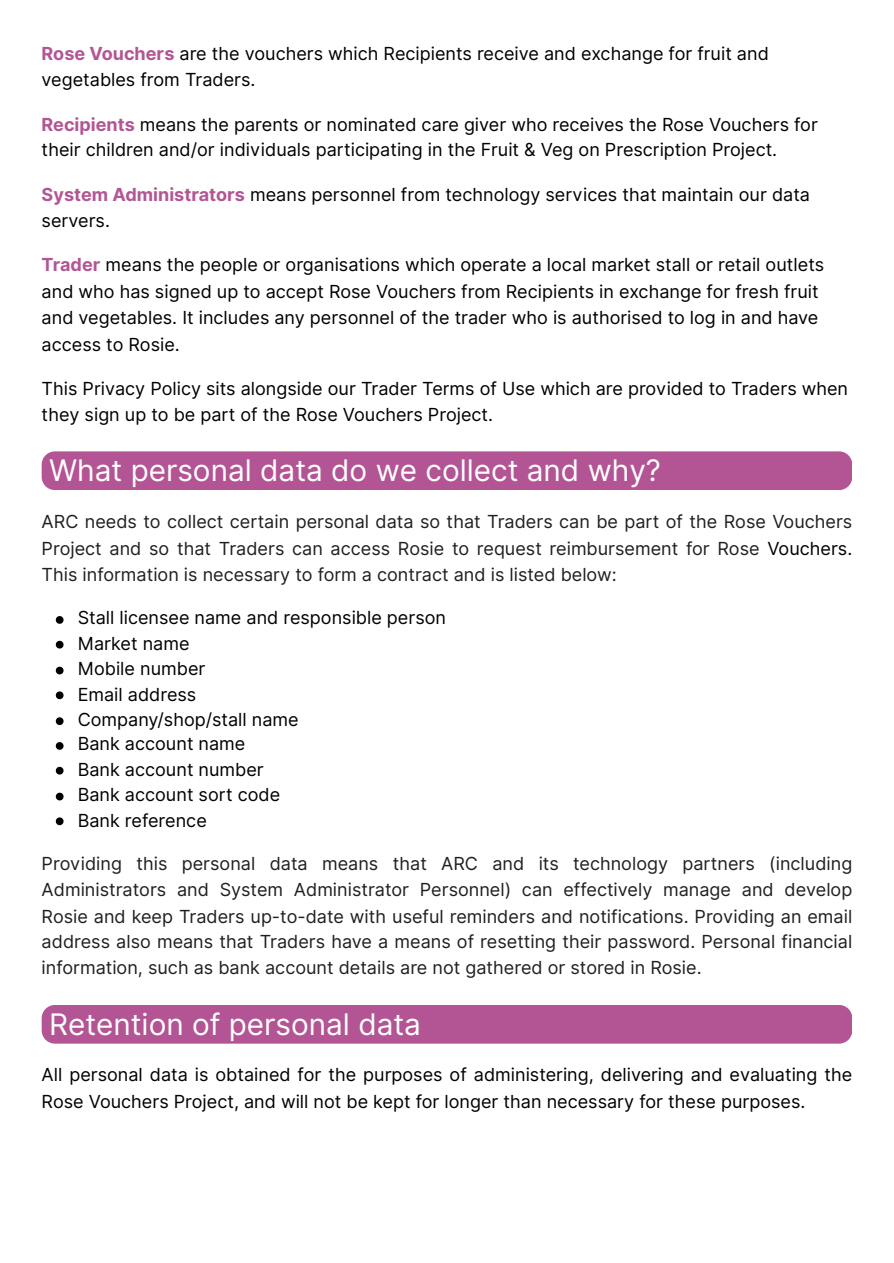
<style>
.page{position:relative;width:894px;height:1263px;background:#fff}
.page>*{position:absolute;margin:0;border:0;box-sizing:border-box;transform-origin:0 0}
.t1{font:29.7px "Inter";color:#fff}
.t2{font:18px/25.8px "Inter";color:#000}
.t3{font:18px/26.1px "Inter";color:#202020;text-align:justify}
.s1{font-weight:700;color:#b35595}
.s2{color:#000}
</style>
<div class="page">
<svg style="left:56px;top:616px;width:7px;height:8px"></svg>
<svg style="left:56px;top:641px;width:7px;height:7px"></svg>
<svg style="left:56px;top:667px;width:7px;height:7px"></svg>
<svg style="left:56px;top:691px;width:7px;height:8px"></svg>
<svg style="left:56px;top:717px;width:7px;height:8px"></svg>
<svg style="left:56px;top:742px;width:7px;height:8px"></svg>
<svg style="left:56px;top:767px;width:7px;height:7px"></svg>
<svg style="left:56px;top:793px;width:7px;height:7px"></svg>
<svg style="left:56px;top:817px;width:7px;height:8px"></svg>
<div style="left:42px;top:451px;width:810px;height:39px;background:#b35595"></div>
<div style="left:42px;top:1005px;width:810px;height:39px;background:#b35595"></div>
<h1 class="t2" style="left:42px;top:40px;width:728px"><span class="s1">Rose Vouchers</span> are the vouchers which Recipients receive and exchange for fruit and vegetables from Traders.</h1>
<h1 class="t2" style="left:42px;top:111px;width:777px"><span class="s1">Recipients</span> means the parents or nominated care giver who receives the Rose Vouchers for their children and/or individuals participating in the Fruit &amp; Veg on Prescription Project.</h1>
<h1 class="t2" style="left:42px;top:182px;width:769px"><span class="s1">System Administrators</span> means personnel from technology services that maintain our data servers.</h1>
<h1 class="t2" style="left:42px;top:251px;width:783px;line-height:26.7px"><span class="s1">Trader</span> means the people or organisations which operate a local market stall or retail outlets and who has signed up to accept Rose Vouchers from Recipients in exchange for fresh fruit and vegetables. It includes any personnel of the trader who is authorised to log in and have access to Rosie.</h1>
<p class="t2" style="left:42px;top:375px;width:807px">This Privacy Policy sits alongside our Trader Terms of Use which are provided to Traders when they sign up to be part of the Rose Vouchers Project.</p>
<p class="t1" style="left:49px;top:453px;width:613px">What personal data do we collect and why?</p>
<p class="t3" style="left:42px;top:508px;width:811px">ARC needs to collect certain personal data so that Traders can be part of the Rose Vouchers Project and so that Traders can access Rosie to request reimbursement for Rose <span class="s2">Vouchers.<br></span>This information is necessary to form a contract and is listed below:</p>
<p class="t2" style="left:78px;top:605px;width:370px">Stall licensee name and responsible person</p>
<p class="t2" style="left:78px;top:631px;width:113px">Market name</p>
<p class="t2" style="left:78px;top:656px;width:129px">Mobile number</p>
<p class="t2" style="left:78px;top:681px;width:120px">Email address</p>
<p class="t2" style="left:78px;top:706px;width:222px">Company/shop/stall name</p>
<p class="t2" style="left:78px;top:731px;width:169px">Bank account name</p>
<p class="t2" style="left:78px;top:757px;width:188px">Bank account number</p>
<p class="t2" style="left:78px;top:782px;width:204px">Bank account sort code</p>
<p class="t2" style="left:78px;top:807px;width:131px">Bank reference</p>
<p class="t3" style="left:42px;top:850px;width:811px">Providing this personal data means that ARC and its technology partners (including Administrators and System Administrator Personnel) can effectively manage and develop Rosie and keep Traders up-to-date with useful reminders and notifications. Providing an email address also means that Traders have a means of resetting their password. Personal financial information, such as bank account details are not gathered or stored in Rosie.</p>
<p class="t1" style="left:49px;top:1006px;width:373px">Retention of personal data</p>
<p class="t2" style="left:42px;top:1061px;width:811px;line-height:27px">All personal data is obtained for the purposes of administering, delivering and evaluating the<br>Rose Vouchers Project, and will not be kept for longer than necessary for these purposes.</p>
</div>
